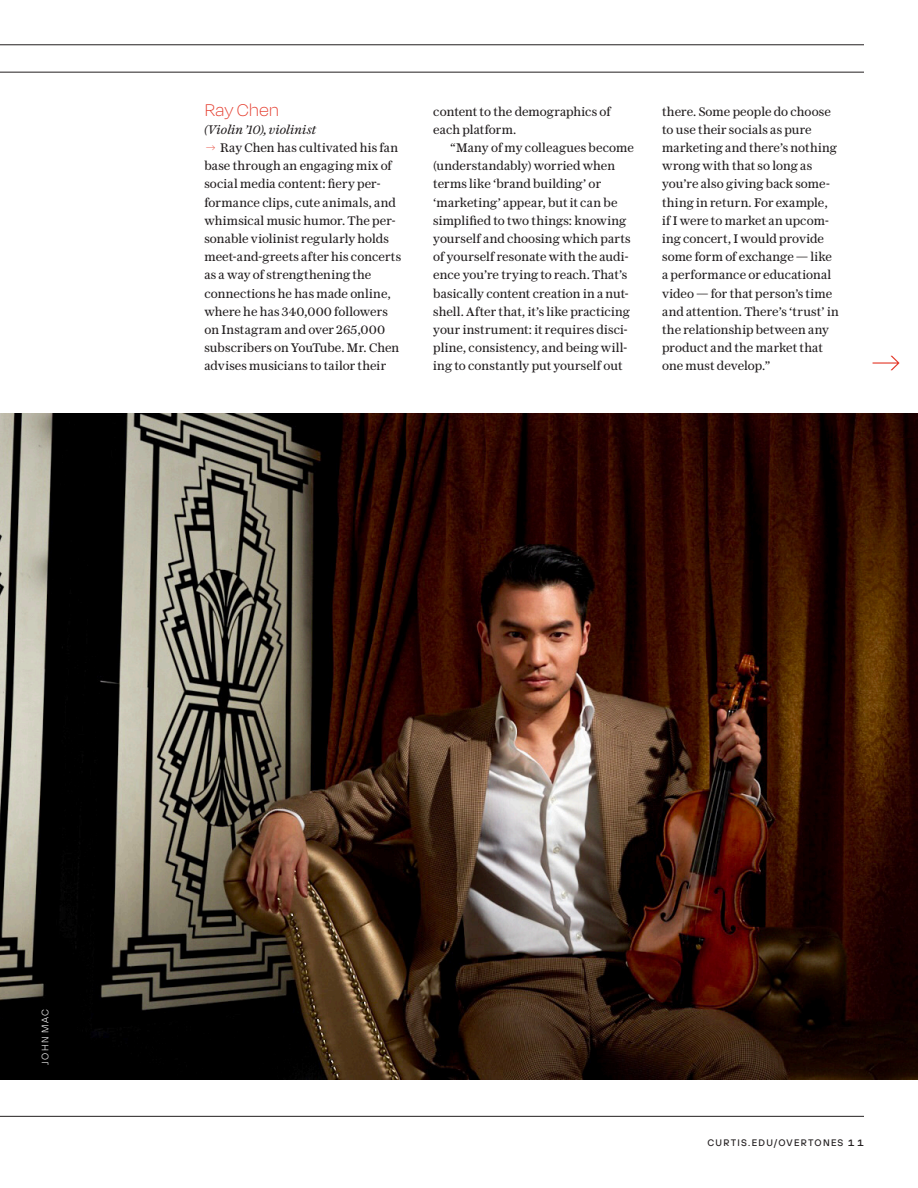
<style>
.page{position:relative;width:918px;height:1188px;background:#fff}
.page>*{position:absolute;margin:0;border:0;box-sizing:border-box;transform-origin:0 0}
.Body_Copy{font:100 19.5px "Degular";letter-spacing:-.005em;color:#e43a2b}
.Body_Copy-2{font:12.3px/18.1px "Austin News Text";letter-spacing:.005em;color:#231f20}
.Body_Copy-3{font:italic 12.3px "Austin News Text";letter-spacing:.01em;color:#231f20}
.t1{font:500 9.3px "TT Hoves";letter-spacing:.13em;color:#231f20}
.t2{font:300 9.3px "TT Hoves";letter-spacing:.135em;color:#fff}
.s1{font-family:"TT Hoves";font-weight:100;color:#e43a2b}
.s2{font-family:"Pitch";font-weight:700;font-size:11.25px}
</style>
<div class="page">
<hr style="left:0;top:1116px;width:864px;height:1px;background:#231f20">
<img style="left:0;top:414px;width:918px;height:666px">
<hr style="left:0;top:44px;width:864px;height:1px;background:#231f20">
<hr style="left:0;top:72px;width:864px;height:1px;background:#231f20">
<svg style="left:873px;top:356px;width:26px;height:14px"></svg>
<p class="Body_Copy" style="left:204px;top:98px;width:76px">Ray Chen</p>
<p class="Body_Copy-3" style="left:204px;top:121px;width:113px">(Violin ’10), violinist</p>
<p class="Body_Copy-2" style="left:204px;top:138px;width:198px"><span class="s1">→</span> Ray Chen has cultivated his fan base through an engaging mix of social media content: fiery per&shy;formance clips, cute animals, and whimsical music humor. The per&shy;sonable violinist regularly holds meet-and-greets after his concerts as a way of strengthening the connections he has made online, where he has 340,000 followers on Instagram and over 265,000 subscribers on YouTube. Mr. Chen advises musicians to tailor their</p>
<p class="Body_Copy-2" style="left:433px;top:102px;width:179px">content to the demographics of each platform.</p>
<p class="Body_Copy-2" style="left:433px;top:138px;width:202px;text-indent:17px">“Many of my colleagues become (understandably) worried when terms like ‘brand building’ or ‘marketing’ appear, but it can be simplified to two things: knowing yourself and choosing which parts of yourself resonate with the audi&shy;ence you’re trying to reach. That’s basically content creation in a nut&shy;shell. After that, it’s like practicing your instrument: it requires disci&shy;pline, consistency, and being will&shy;ing to constantly put yourself out</p>
<p class="Body_Copy-2" style="left:662px;top:102px;width:178px">there. Some people do choose to use their socials as pure marketing and there’s nothing wrong with that so long as you’re also giving back some&shy;thing in return. For example, if I were to market an upcom&shy;ing concert, I would provide some form of exchange — like a performance or educational video — for that person’s time and attention. There’s ‘trust’ in the relationship between any product and the market that one must develop.”</p>
<p class="t2" style="left:39px;top:1065px;width:57px;rotate:-90deg">JOHN MAC</p>
<p class="t1" style="left:708px;top:1137px;width:158px">CURTIS.EDU/OVERTONES <span class="s2">11</span></p>
</div>
